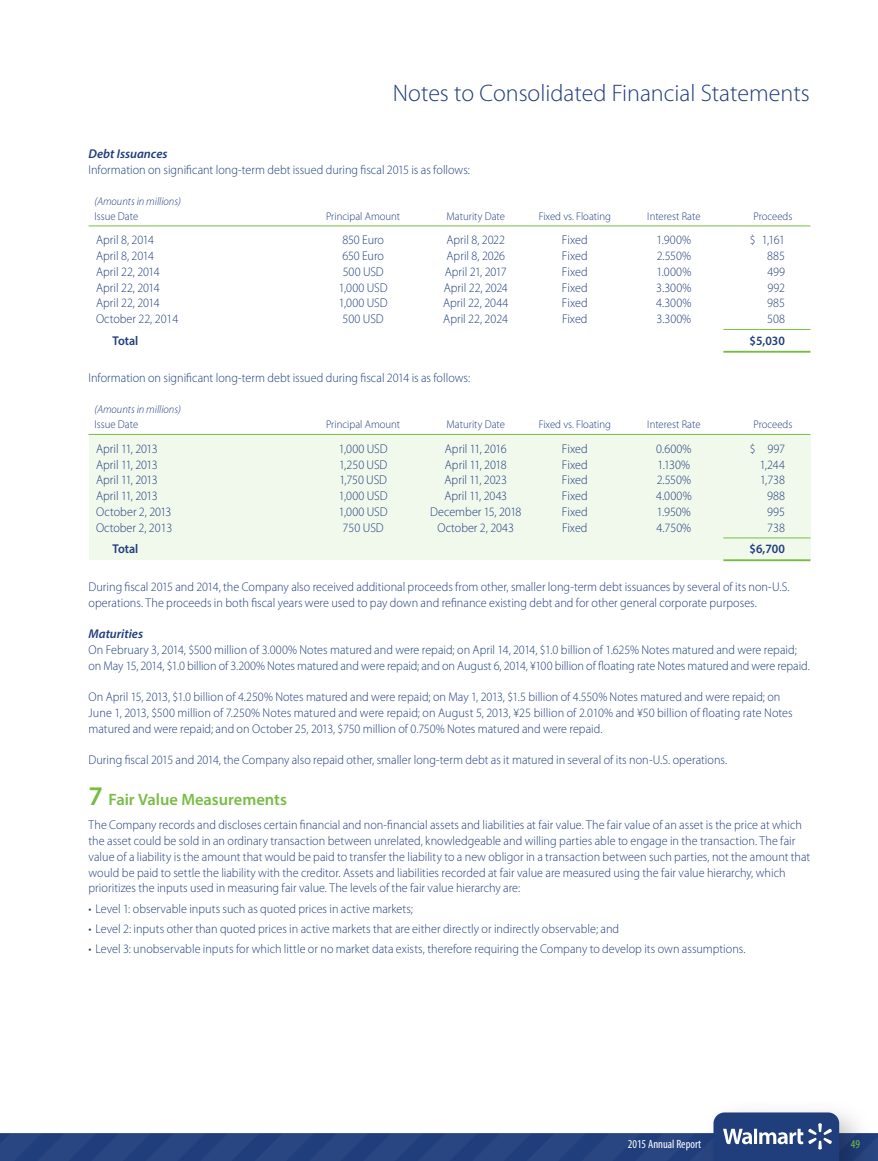
<style>
.page{position:relative;width:878px;height:1161px;background:#fff}
.page>*{position:absolute;margin:0;border:0;box-sizing:border-box;transform-origin:0 0}
.t1{font:300 24px "Myriad Pro";color:#203d7c}
.t2{font:600 16.5px "Myriad Pro";letter-spacing:-.005em;color:#77bd43}
.t3{font:300 12.75px/15.8px "Myriad Pro";color:#203d7c;scale:.95 1}
.t4{font:italic 600 12.75px "Myriad Pro";color:#203d7c}
.t5{font:600 12.75px "Myriad Pro";color:#203d7c;scale:.95 1}
.t6{font:condensed 12px "Myriad Pro";color:#fff}
.t7{font:condensed 12px "Myriad Pro";color:#77bd43}
.t8{font:300 11.25px "Myriad Pro";color:#203d7c;scale:.95 1}
.t9{font:italic 300 11.25px "Myriad Pro";color:#203d7c;scale:.95 1}
.s1{font-size:27px}
</style>
<div class="page">
<div style="left:88px;top:434px;width:722px;height:126px;background:#f1f8ec"></div>
<svg style="left:0;top:1112px;width:878px;height:49px"></svg>
<hr style="left:88px;top:226px;width:722px;height:1px;background:#77bd43">
<hr style="left:723px;top:329px;width:87px;height:1px;background:#77bd43">
<hr style="left:723px;top:351px;width:87px;height:2px;background:#77bd43">
<hr style="left:88px;top:434px;width:722px;height:1px;background:#77bd43">
<hr style="left:723px;top:538px;width:87px;height:1px;background:#77bd43">
<hr style="left:723px;top:559px;width:87px;height:2px;background:#77bd43">
<h1 class="t1" style="left:393px;top:80px;width:418px">Notes to Consolidated Financial Statements</h1>
<p class="t4" style="left:88px;top:146px;width:80px">Debt Issuances</p>
<p class="t3" style="left:88px;top:162px;width:403px">Information on significant long-term debt issued during fiscal 2015 is as follows:</p>
<p class="t9" style="left:94px;top:195px;width:92px">(Amounts in millions)</p>
<p class="t8" style="left:94px;top:210px;width:47px">Issue Date</p>
<p class="t8" style="left:326px;top:210px;width:79px">Principal Amount</p>
<p class="t8" style="left:446px;top:210px;width:63px">Maturity Date</p>
<p class="t8" style="left:538px;top:210px;width:77px">Fixed vs. Floating</p>
<p class="t8" style="left:647px;top:210px;width:58px">Interest Rate</p>
<p class="t8" style="left:753px;top:210px;width:42px">Proceeds</p>
<p class="t3" style="left:96px;top:232px;width:62px">April 8, 2014</p>
<p class="t3" style="left:342px;top:232px;width:45px">850 Euro</p>
<p class="t3" style="left:446px;top:232px;width:63px">April 8, 2022</p>
<p class="t3" style="left:562px;top:232px;width:29px">Fixed</p>
<p class="t3" style="left:656px;top:232px;width:38px">1.900%</p>
<p class="t3" style="left:750px;top:232px;width:38px">$ 1,161</p>
<p class="t3" style="left:96px;top:248px;width:62px">April 8, 2014</p>
<p class="t3" style="left:342px;top:248px;width:45px">650 Euro</p>
<p class="t3" style="left:446px;top:248px;width:63px">April 8, 2026</p>
<p class="t3" style="left:562px;top:248px;width:29px">Fixed</p>
<p class="t3" style="left:656px;top:248px;width:38px">2.550%</p>
<p class="t3" style="left:767px;top:248px;width:20px">885</p>
<p class="t3" style="left:96px;top:264px;width:69px">April 22, 2014</p>
<p class="t3" style="left:343px;top:264px;width:45px">500 USD</p>
<p class="t3" style="left:444px;top:264px;width:67px">April 21, 2017</p>
<p class="t3" style="left:562px;top:264px;width:29px">Fixed</p>
<p class="t3" style="left:656px;top:264px;width:38px">1.000%</p>
<p class="t3" style="left:767px;top:264px;width:20px">499</p>
<p class="t3" style="left:96px;top:280px;width:69px">April 22, 2014</p>
<p class="t3" style="left:339px;top:280px;width:53px">1,000 USD</p>
<p class="t3" style="left:444px;top:280px;width:69px">April 22, 2024</p>
<p class="t3" style="left:562px;top:280px;width:29px">Fixed</p>
<p class="t3" style="left:656px;top:280px;width:38px">3.300%</p>
<p class="t3" style="left:767px;top:280px;width:20px">992</p>
<p class="t3" style="left:96px;top:295px;width:69px">April 22, 2014</p>
<p class="t3" style="left:339px;top:295px;width:53px">1,000 USD</p>
<p class="t3" style="left:443px;top:295px;width:70px">April 22, 2044</p>
<p class="t3" style="left:562px;top:295px;width:29px">Fixed</p>
<p class="t3" style="left:656px;top:295px;width:39px">4.300%</p>
<p class="t3" style="left:767px;top:295px;width:20px">985</p>
<p class="t3" style="left:96px;top:311px;width:88px">October 22, 2014</p>
<p class="t3" style="left:342px;top:311px;width:45px">500 USD</p>
<p class="t3" style="left:443px;top:311px;width:70px">April 22, 2024</p>
<p class="t3" style="left:562px;top:311px;width:28px">Fixed</p>
<p class="t3" style="left:656px;top:311px;width:38px">3.300%</p>
<p class="t3" style="left:767px;top:311px;width:20px">508</p>
<p class="t5" style="left:113px;top:332px;width:29px">Total</p>
<p class="t5" style="left:749px;top:332px;width:39px">$5,030</p>
<p class="t3" style="left:89px;top:370px;width:403px">Information on significant long-term debt issued during fiscal 2014 is as follows:</p>
<p class="t9" style="left:94px;top:403px;width:92px">(Amounts in millions)</p>
<p class="t8" style="left:94px;top:418px;width:47px">Issue Date</p>
<p class="t8" style="left:326px;top:418px;width:79px">Principal Amount</p>
<p class="t8" style="left:446px;top:418px;width:63px">Maturity Date</p>
<p class="t8" style="left:538px;top:418px;width:77px">Fixed vs. Floating</p>
<p class="t8" style="left:647px;top:418px;width:58px">Interest Rate</p>
<p class="t8" style="left:753px;top:418px;width:42px">Proceeds</p>
<p class="t3" style="left:96px;top:441px;width:66px">April 11, 2013</p>
<p class="t3" style="left:339px;top:441px;width:53px">1,000 USD</p>
<p class="t3" style="left:445px;top:441px;width:67px">April 11, 2016</p>
<p class="t3" style="left:562px;top:441px;width:29px">Fixed</p>
<p class="t3" style="left:656px;top:441px;width:39px">0.600%</p>
<p class="t3" style="left:750px;top:441px;width:38px">$ 997</p>
<p class="t3" style="left:96px;top:457px;width:66px">April 11, 2013</p>
<p class="t3" style="left:339px;top:457px;width:52px">1,250 USD</p>
<p class="t3" style="left:445px;top:457px;width:67px">April 11, 2018</p>
<p class="t3" style="left:562px;top:457px;width:29px">Fixed</p>
<p class="t3" style="left:657px;top:457px;width:36px">1.130%</p>
<p class="t3" style="left:759px;top:457px;width:28px">1,244</p>
<p class="t3" style="left:96px;top:472px;width:66px">April 11, 2013</p>
<p class="t3" style="left:339px;top:472px;width:52px">1,750 USD</p>
<p class="t3" style="left:444px;top:472px;width:67px">April 11, 2023</p>
<p class="t3" style="left:562px;top:472px;width:29px">Fixed</p>
<p class="t3" style="left:656px;top:472px;width:38px">2.550%</p>
<p class="t3" style="left:760px;top:472px;width:28px">1,738</p>
<p class="t3" style="left:96px;top:488px;width:66px">April 11, 2013</p>
<p class="t3" style="left:339px;top:488px;width:53px">1,000 USD</p>
<p class="t3" style="left:444px;top:488px;width:68px">April 11, 2043</p>
<p class="t3" style="left:562px;top:488px;width:29px">Fixed</p>
<p class="t3" style="left:656px;top:488px;width:39px">4.000%</p>
<p class="t3" style="left:767px;top:488px;width:20px">988</p>
<p class="t3" style="left:96px;top:504px;width:81px">October 2, 2013</p>
<p class="t3" style="left:339px;top:504px;width:53px">1,000 USD</p>
<p class="t3" style="left:430px;top:504px;width:98px">December 15, 2018</p>
<p class="t3" style="left:562px;top:504px;width:29px">Fixed</p>
<p class="t3" style="left:657px;top:504px;width:37px">1.950%</p>
<p class="t3" style="left:767px;top:504px;width:20px">995</p>
<p class="t3" style="left:96px;top:520px;width:82px">October 2, 2013</p>
<p class="t3" style="left:342px;top:520px;width:45px">750 USD</p>
<p class="t3" style="left:437px;top:520px;width:82px">October 2, 2043</p>
<p class="t3" style="left:562px;top:520px;width:28px">Fixed</p>
<p class="t3" style="left:656px;top:520px;width:38px">4.750%</p>
<p class="t3" style="left:767px;top:520px;width:20px">738</p>
<p class="t5" style="left:113px;top:541px;width:29px">Total</p>
<p class="t5" style="left:749px;top:541px;width:39px">$6,700</p>
<p class="t3" style="left:89px;top:579px;width:739px">During fiscal 2015 and 2014, the Company also received additional proceeds from other, smaller long-term debt issuances by several of its non-U.S. operations. The proceeds in both fiscal years were used to pay down and refinance existing debt and for other general corporate purposes.</p>
<p class="t4" style="left:88px;top:626px;width:56px">Maturities</p>
<p class="t3" style="left:88px;top:642px;width:760px">On February 3, 2014, $500 million of 3.000% Notes matured and were repaid; on April 14, 2014, $1.0 billion of 1.625% Notes matured and were repaid; on May 15, 2014, $1.0 billion of 3.200% Notes matured and were repaid; and on August 6, 2014, ¥100 billion of floating rate Notes matured and were repaid.</p>
<p class="t3" style="left:88px;top:689px;width:742px">On April 15, 2013, $1.0 billion of 4.250% Notes matured and were repaid; on May 1, 2013, $1.5 billion of 4.550% Notes matured and were repaid; on<br>June 1, 2013, $500 million of 7.250% Notes matured and were repaid; on August 5, 2013, ¥25 billion of 2.010% and ¥50 billion of floating rate Notes matured and were repaid; and on October 25, 2013, $750 million of 0.750% Notes matured and were repaid.</p>
<p class="t3" style="left:88px;top:752px;width:673px">During fiscal 2015 and 2014, the Company also repaid other, smaller long-term debt as it matured in several of its non-U.S. operations.</p>
<p class="t2" style="left:88px;top:789px;width:200px"><span class="s1">7</span> Fair Value Measurements</p>
<p class="t3" style="left:88px;top:817px;width:761px">The Company records and discloses certain financial and non-financial assets and liabilities at fair value. The fair value of an asset is the price at which the asset could be sold in an ordinary transaction between unrelated, knowledgeable and willing parties able to engage in the transaction. The fair value of a liability is the amount that would be paid to transfer the liability to a new obligor in a transaction between such parties, not the amount that would be paid to settle the liability with the creditor. Assets and liabilities recorded at fair value are measured using the fair value hierarchy, which prioritizes the inputs used in measuring fair value. The levels of the fair value hierarchy are:</p>
<p class="t3" style="left:88px;top:901px;width:343px">• Level 1: observable inputs such as quoted prices in active markets;</p>
<p class="t3" style="left:88px;top:921px;width:560px">• Level 2: inputs other than quoted prices in active markets that are either directly or indirectly observable; and</p>
<p class="t3" style="left:88px;top:941px;width:693px">• Level 3: unobservable inputs for which little or no market data exists, therefore requiring the Company to develop its own assumptions.</p>
<p class="t6" style="left:627px;top:1136px;width:75px">2015 Annual Report</p>
<p class="t7" style="left:850px;top:1136px;width:11px">49</p>
</div>
